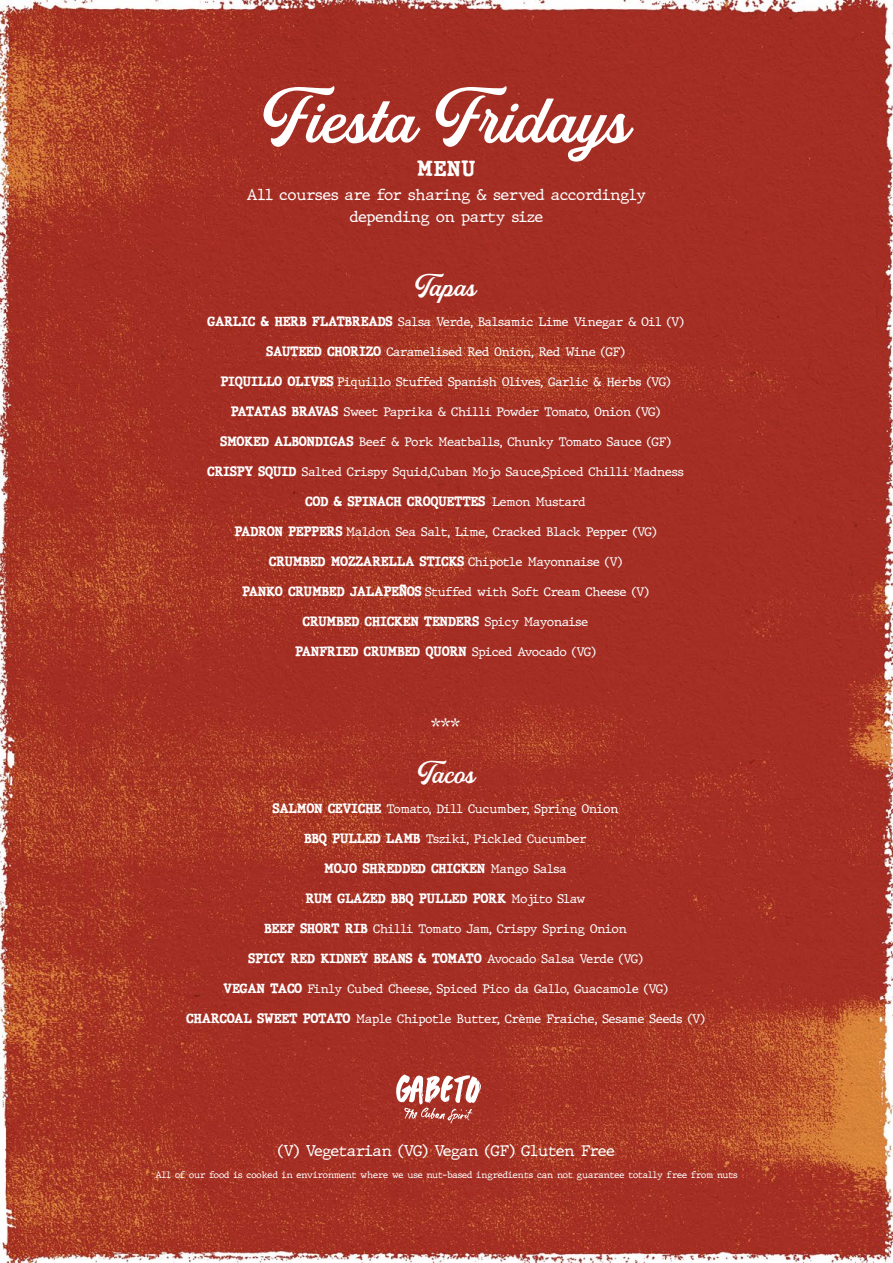
<style>
.page{position:relative;width:893px;height:1263px;background:#fff}
.page>*{position:absolute;margin:0;border:0;box-sizing:border-box;transform-origin:0 0}
.t1{font:74.85px "Golden Hills DEMO Regular";color:#fff}
.t2{font:30px "Golden Hills DEMO Regular";color:#fff}
.t3{font:900 19.5px "JMH Typewriter";color:#fff}
.t4{font:15px/21.6px "JMH Typewriter";color:#fff;text-align:center}
.t5{font:12px "JMH Typewriter";color:#fff}
.t6{font:900 12px "JMH Typewriter";color:#fff}
.t7{font:9px "JMH Typewriter";color:#fff}
.s1{font-weight:900}
.s2{font-weight:400}
</style>
<div class="page">
<img style="left:0;top:0;width:893px;height:1263px">
<svg style="left:396px;top:1074px;width:85px;height:49px"></svg>
<h1 class="t1" style="left:261px;top:86px;width:372px">Fiesta Fridays</h1>
<h3 class="t3" style="left:417px;top:155px;width:60px">MENU</h3>
<p class="t4" style="left:247px;top:186px;width:401px">All courses are for sharing &amp; served accordingly depending on party size</p>
<h2 class="t2" style="left:414px;top:274px;width:64px">Tapas</h2>
<p class="t5" style="left:207px;top:315px;width:478px"><span class="s1">GARLIC &amp; HERB FLATBREADS</span> Salsa Verde, Balsamic Lime Vinegar &amp; Oil (V)</p>
<p class="t5" style="left:267px;top:345px;width:360px"><span class="s1">SAUTEED CHORIZO</span> Caramelised Red Onion, Red Wine (GF)</p>
<p class="t5" style="left:221px;top:375px;width:451px"><span class="s1">PIQUILLO OLIVES</span> Piquillo Stuffed Spanish Olives, Garlic &amp; Herbs (VG)</p>
<p class="t5" style="left:231px;top:405px;width:430px"><span class="s1">PATATAS BRAVAS</span> Sweet Paprika &amp; Chilli Powder Tomato, Onion (VG)</p>
<p class="t5" style="left:220px;top:435px;width:452px"><span class="s1">SMOKED ALBONDIGAS</span> Beef &amp; Pork Meatballs, Chunky Tomato Sauce (GF)</p>
<p class="t5" style="left:207px;top:465px;width:478px"><span class="s1">CRISPY SQUID</span> Salted Crispy Squid,Cuban Mojo Sauce,Spiced Chilli Madness</p>
<p class="t6" style="left:306px;top:494px;width:282px">COD &amp; SPINACH CROQUETTES <span class="s2">Lemon Mustard</span></p>
<p class="t5" style="left:235px;top:525px;width:423px"><span class="s1">PADRON PEPPERS</span> Maldon Sea Salt, Lime, Cracked Black Pepper (VG)</p>
<p class="t6" style="left:269px;top:554px;width:354px">CRUMBED MOZZARELLA STICKS <span class="s2">Chipotle Mayonnaise (V)</span></p>
<p class="t5" style="left:242px;top:585px;width:408px"><span class="s1">PANKO CRUMBED JALAPEÑOS</span> Stuffed with Soft Cream Cheese (V)</p>
<p class="t6" style="left:303px;top:614px;width:287px">CRUMBED CHICKEN TENDERS <span class="s2">Spicy Mayonaise</span></p>
<p class="t6" style="left:296px;top:644px;width:302px">PANFRIED CRUMBED QUORN <span class="s2">Spiced Avocado (VG)</span></p>
<p class="t4" style="left:431px;top:715px;width:30px">***</p>
<h2 class="t2" style="left:417px;top:760px;width:60px">Tacos</h2>
<p class="t5" style="left:273px;top:801px;width:347px"><span class="s1">SALMON CEVICHE</span> Tomato, Dill Cucumber, Spring Onion</p>
<p class="t5" style="left:304px;top:831px;width:284px"><span class="s1">BBQ PULLED LAMB</span> Tsziki, Pickled Cucumber</p>
<p class="t6" style="left:325px;top:860px;width:243px">MOJO SHREDDED CHICKEN <span class="s2">Mango Salsa</span></p>
<p class="t6" style="left:306px;top:890px;width:281px">RUM GLAZED BBQ PULLED PORK <span class="s2">Mojito Slaw</span></p>
<p class="t5" style="left:265px;top:921px;width:364px"><span class="s1">BEEF SHORT RIB</span> Chilli Tomato Jam, Crispy Spring Onion</p>
<p class="t6" style="left:249px;top:950px;width:396px">SPICY RED KIDNEY BEANS &amp; TOMATO <span class="s2">Avocado Salsa Verde (VG)</span></p>
<p class="t5" style="left:224px;top:981px;width:445px"><span class="s1">VEGAN TACO</span> Finly Cubed Cheese, Spiced Pico da Gallo, Guacamole (VG)</p>
<p class="t5" style="left:187px;top:1011px;width:520px"><span class="s1">CHARCOAL SWEET POTATO</span> Maple Chipotle Butter, Crème Fraiche, Sesame Seeds (V)</p>
<p class="t4" style="left:278px;top:1142px;width:339px">(V) Vegetarian (VG) Vegan (GF) Gluten Free</p>
<p class="t7" style="left:155px;top:1169px;width:584px">All of our food is cooked in environment where we use nut-based ingredients can not guarantee totally free from nuts</p>
</div>
